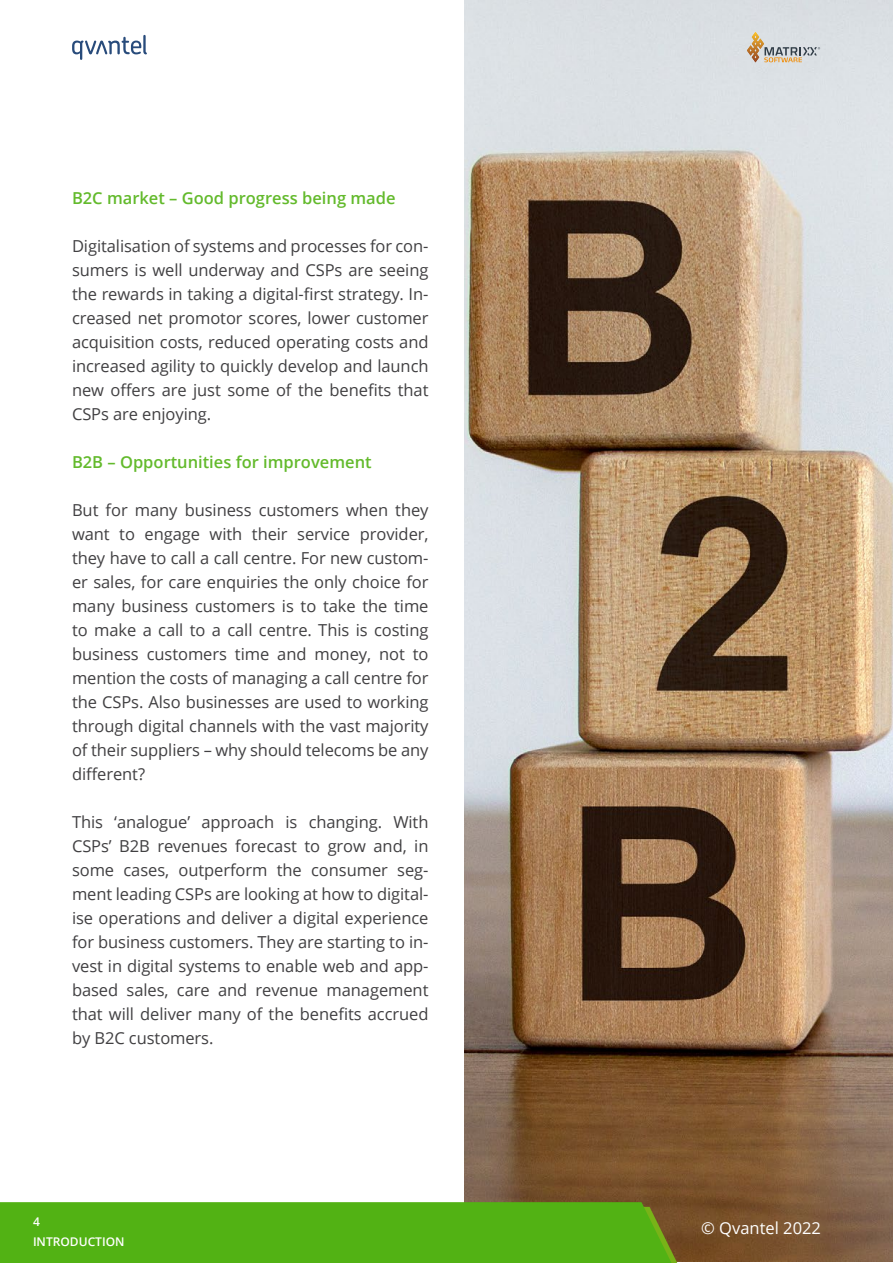
<style>
.page{position:relative;width:893px;height:1263px;background:#fff}
.page>*{position:absolute;margin:0;border:0;box-sizing:border-box;transform-origin:0 0}
.t1{font:16.5px/24px "Open Sans";letter-spacing:-.005em;color:#414042;text-align:justify}
.t2{font:600 16.5px "Open Sans";color:#63ba2c}
.t3{font:16.5px "Open Sans";color:#fff}
.t4{font:600 12px/19.8px "Open Sans";color:#fff}
</style>
<div class="page">
<svg style="left:72px;top:35px;width:75px;height:25px"></svg>
<img style="left:464px;top:0;width:429px;height:1261px">
<div style="left:0;top:1202px;width:677px;height:61px;background:#52b214"></div>
<svg style="left:747px;top:32px;width:73px;height:30px;background:#cac4bb"></svg>
<p class="t2" style="left:72px;top:187px;width:325px">B2C market – Good progress being made</p>
<p class="t1" style="left:72px;top:234px;width:358px">Digitalisation of systems and processes for con&shy;sumers is well underway and CSPs are seeing the rewards in taking a digital-first strategy. In&shy;creased net promotor scores, lower customer acquisition costs, reduced operating costs and increased agility to quickly develop and launch new offers are just some of the benefits that CSPs are enjoying.</p>
<p class="t2" style="left:72px;top:451px;width:301px">B2B – Opportunities for improvement</p>
<p class="t1" style="left:72px;top:498px;width:358px">But for many business customers when they want to engage with their service provider, they have to call a call centre. For new custom&shy;er sales, for care enquiries the only choice for many business customers is to take the time to make a call to a call centre. This is costing business customers time and money, not to mention the costs of managing a call centre for the CSPs. Also businesses are used to working through digital channels with the vast majority of their suppliers – why should telecoms be any different?</p>
<p class="t1" style="left:72px;top:810px;width:358px">This ‘analogue’ approach is changing. With CSPs’ B2B revenues forecast to grow and, in some cases, outperform the consumer seg&shy;ment leading CSPs are looking at how to digital&shy;ise operations and deliver a digital experience for business customers. They are starting to in&shy;vest in digital systems to enable web and app&shy;based sales, care and revenue management that will deliver many of the benefits accrued by B2C customers.</p>
<p class="t4" style="left:33px;top:1211px;width:93px">4<br>INTRODUCTION</p>
<p class="t3" style="left:701px;top:1216px;width:121px">© Qvantel 2022</p>
</div>
